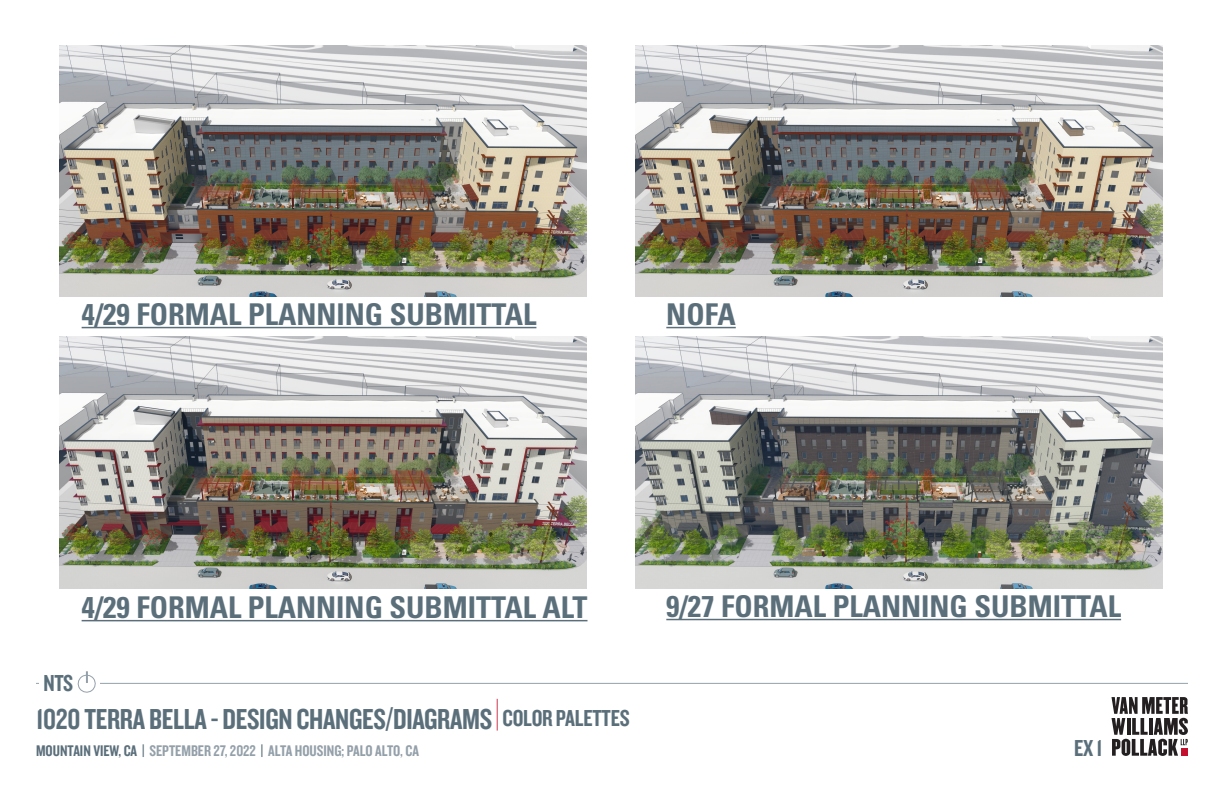
<style>
.page{position:relative;width:1224px;height:792px;background:#fff}
.page>*{position:absolute;margin:0;border:0;box-sizing:border-box;transform-origin:0 0}
.t1{font:700 condensed 30px "Univers LT Std";color:#5b6f7b}
.t2{font:30px "Knockout 49 Liteweight";letter-spacing:-.01em;color:#5b6f7b}
.project_name_-_board{font:24px "Knockout 49 Liteweight";letter-spacing:-.01em;color:#5b6f7b}
.t3{font:16px "Knockout 49 Liteweight";color:#94a0a9}
.s1{font-family:"Knockout 46 Flyweight";font-size:40px;color:#c3102f}
.s2{color:#5b6f7b}
</style>
<div class="page">
<svg style="left:1111px;top:697px;width:77px;height:59px"></svg>
<div style="left:1181px;top:749px;width:7px;height:7px;background:#c3102f"></div>
<hr style="left:36px;top:683px;width:1152px;height:1px;background:#94a0a9">
<div style="left:40px;top:667px;width:60px;height:25px;background:#fff"></div>
<svg style="left:77px;top:671px;width:19px;height:22px"></svg>
<hr style="left:82px;top:620px;width:506px;height:1px;background:#5b6f7b">
<hr style="left:82px;top:327px;width:454px;height:1px;background:#5b6f7b">
<hr style="left:666px;top:619px;width:455px;height:1px;background:#5b6f7b">
<img style="left:59px;top:45px;width:527px;height:252px">
<img style="left:59px;top:337px;width:527px;height:252px">
<img style="left:635px;top:337px;width:527px;height:252px">
<hr style="left:666px;top:327px;width:70px;height:1px;background:#5b6f7b">
<img style="left:635px;top:45px;width:527px;height:252px">
<p class="t1" style="left:82px;top:296px;width:456px">4/29 FORMAL PLANNING SUBMITTAL</p>
<p class="t1" style="left:666px;top:296px;width:71px">NOFA</p>
<p class="t1" style="left:82px;top:589px;width:507px">4/29 FORMAL PLANNING SUBMITTAL ALT</p>
<p class="project_name_-_board" style="left:43px;top:668px;width:31px">NTS</p>
<p class="t2" style="left:36px;top:700px;width:464px">1020 TERRA BELLA - DESIGN CHANGES/DIAGRAMS <span class="s1">|</span></p>
<p class="t3" style="left:36px;top:741px;width:385px"><span class="s2">MOUNTAIN VIEW, CA |</span> SEPTEMBER 27, 2022 <span class="s2">|</span> ALTA HOUSING; PALO ALTO, CA</p>
<p class="project_name_-_board" style="left:503px;top:703px;width:129px">COLOR PALETTES</p>
<p class="t1" style="left:666px;top:587px;width:456px">9/27 FORMAL PLANNING SUBMITTAL</p>
<p class="project_name_-_board" style="left:1074px;top:733px;width:30px">EX 1</p>
</div>
